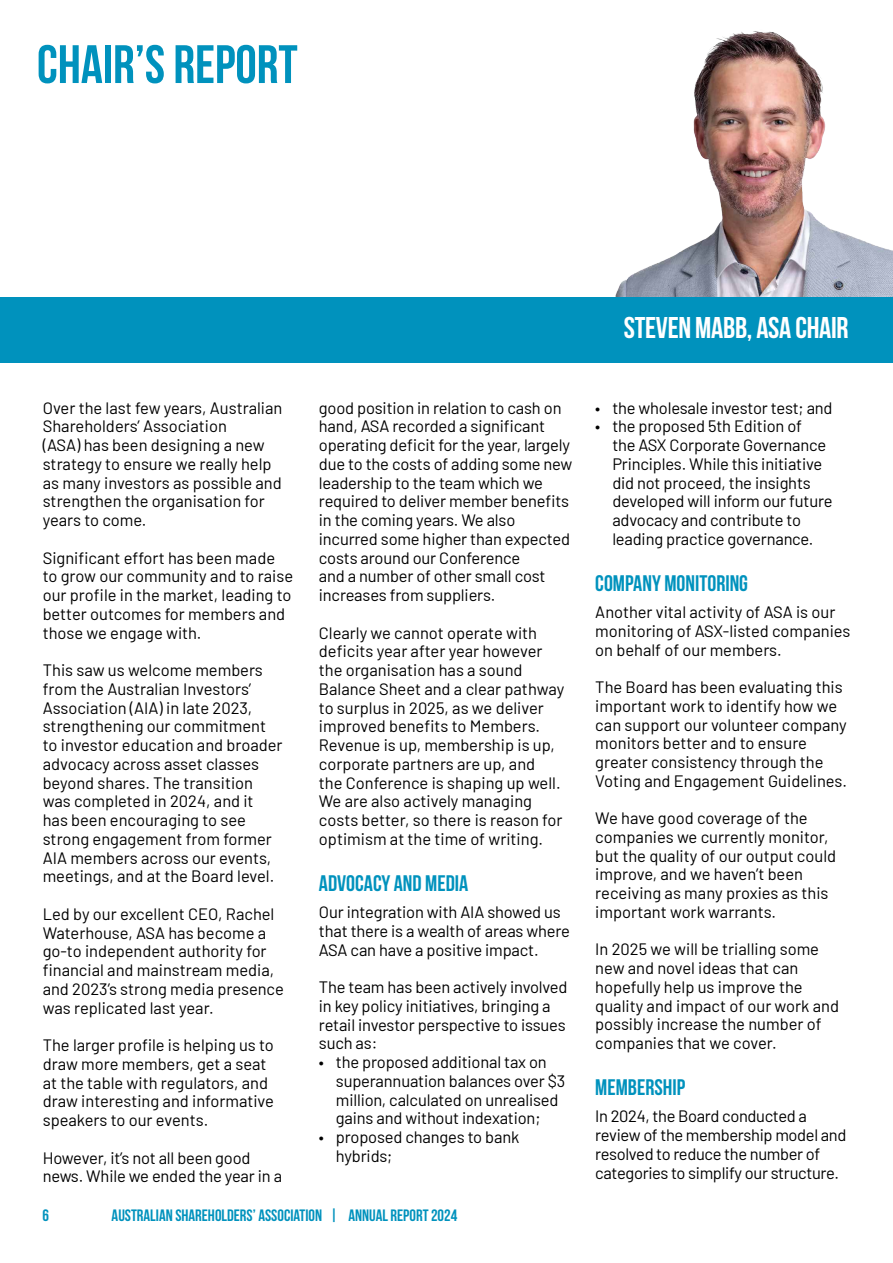
<style>
.page{position:relative;width:893px;height:1263px;background:#fff}
.page>*{position:absolute;margin:0;border:0;box-sizing:border-box;transform-origin:0 0}
.t1{font:700 54px "Bebas Neue";color:#0092bd}
.t2{font:700 30px "Bebas Neue";letter-spacing:-.01em;color:#fff}
.t3{font:700 22.5px "Bebas Neue";color:#0092bd}
.t4{font:16.5px/18.8px "Barlow";letter-spacing:-.005em;color:#000}
.t5{font:700 16.5px "Bebas Neue";color:#0092bd}
</style>
<div class="page">
<div style="left:0;top:297px;width:893px;height:66px;background:#0092bd"></div>
<img style="left:615px;top:31px;width:278px;height:266px">
<h1 class="t1" style="left:37px;top:35px;width:262px">CHAIR’S REPORT</h1>
<h2 class="t2" style="left:624px;top:312px;width:226px">STEVEN MABB, ASA CHAIR</h2>
<p class="t4" style="left:43px;top:397px;width:241px">Over the last few years, Australian<br>Shareholders’ Association<br>(ASA) has been designing a new strategy to ensure we really help as many investors as possible and strengthen the organisation for years to come.</p>
<p class="t4" style="left:43px;top:547px;width:252px">Significant effort has been made to grow our community and to raise our profile in the market, leading to better outcomes for members and those we engage with.</p>
<p class="t4" style="left:43px;top:660px;width:241px">This saw us welcome members from the Australian Investors’<br>Association (AIA) in late 2023, strengthening our commitment to investor education and broader advocacy across asset classes beyond shares. The transition was completed in 2024, and it has been encouraging to see strong engagement from former<br>AIA members across our events, meetings, and at the Board level.</p>
<p class="t4" style="left:43px;top:903px;width:243px">Led by our excellent CEO, Rachel<br>Waterhouse, ASA has become a go-to independent authority for financial and mainstream media, and 2023’s strong media presence was replicated last year.</p>
<p class="t4" style="left:43px;top:1034px;width:233px">The larger profile is helping us to draw more members, get a seat at the table with regulators, and draw interesting and informative speakers to our events.</p>
<p class="t4" style="left:43px;top:1147px;width:241px">However, it’s not all been good news. While we ended the year in a</p>
<p class="t4" style="left:319px;top:397px;width:255px">good position in relation to cash on hand, ASA recorded a significant operating deficit for the year, largely due to the costs of adding some new leadership to the team which we required to deliver member benefits in the coming years. We also incurred some higher than expected costs around our Conference<br>and a number of other small cost increases from suppliers.</p>
<p class="t4" style="left:319px;top:622px;width:247px">Clearly we cannot operate with deficits year after year however the organisation has a sound<br>Balance Sheet and a clear pathway to surplus in 2025, as we deliver improved benefits to Members.<br>Revenue is up, membership is up, corporate partners are up, and<br>the Conference is shaping up well.<br>We are also actively managing costs better, so there is reason for optimism at the time of writing.</p>
<h3 class="t3" style="left:319px;top:871px;width:151px">ADVOCACY AND MEDIA</h3>
<p class="t4" style="left:319px;top:901px;width:253px">Our integration with AIA showed us that there is a wealth of areas where<br>ASA can have a positive impact.</p>
<p class="t4" style="left:319px;top:976px;width:250px">The team has been actively involved in key policy initiatives, bringing a retail investor perspective to issues such as:</p>
<p class="t4" style="left:336px;top:1051px;width:231px;text-indent:-17px">• the proposed additional tax on superannuation balances over $3 million, calculated on unrealised gains and without indexation;</p>
<p class="t4" style="left:336px;top:1126px;width:185px;text-indent:-17px">• proposed changes to bank hybrids;</p>
<p class="t5" style="left:43px;top:1206px;width:8px">6</p>
<p class="t5" style="left:112px;top:1206px;width:347px">AUSTRALIAN SHAREHOLDERS’ ASSOCIATION | ANNUAL REPORT 2024</p>
<p class="t4" style="left:595px;top:397px;width:239px">• the wholesale investor test; and</p>
<p class="t4" style="left:612px;top:416px;width:222px;text-indent:-17px">• the proposed 5th Edition of<br>the ASX Corporate Governance<br>Principles. While this initiative did not proceed, the insights developed will inform our future advocacy and contribute to leading practice governance.</p>
<h3 class="t3" style="left:595px;top:571px;width:154px">COMPANY MONITORING</h3>
<p class="t4" style="left:595px;top:601px;width:257px">Another vital activity of ASA is our monitoring of ASX-listed companies on behalf of our members.</p>
<p class="t4" style="left:595px;top:676px;width:253px">The Board has been evaluating this important work to identify how we can support our volunteer company monitors better and to ensure greater consistency through the Voting and Engagement Guidelines.</p>
<p class="t4" style="left:595px;top:808px;width:242px">We have good coverage of the companies we currently monitor, but the quality of our output could improve, and we haven’t been receiving as many proxies as this important work warrants.</p>
<p class="t4" style="left:595px;top:939px;width:245px">In 2025 we will be trialling some new and novel ideas that can hopefully help us improve the quality and impact of our work and possibly increase the number of companies that we cover.</p>
<h3 class="t3" style="left:595px;top:1075px;width:91px">MEMBERSHIP</h3>
<p class="t4" style="left:595px;top:1106px;width:253px">In 2024, the Board conducted a review of the membership model and resolved to reduce the number of categories to simplify our structure.</p>
</div>
